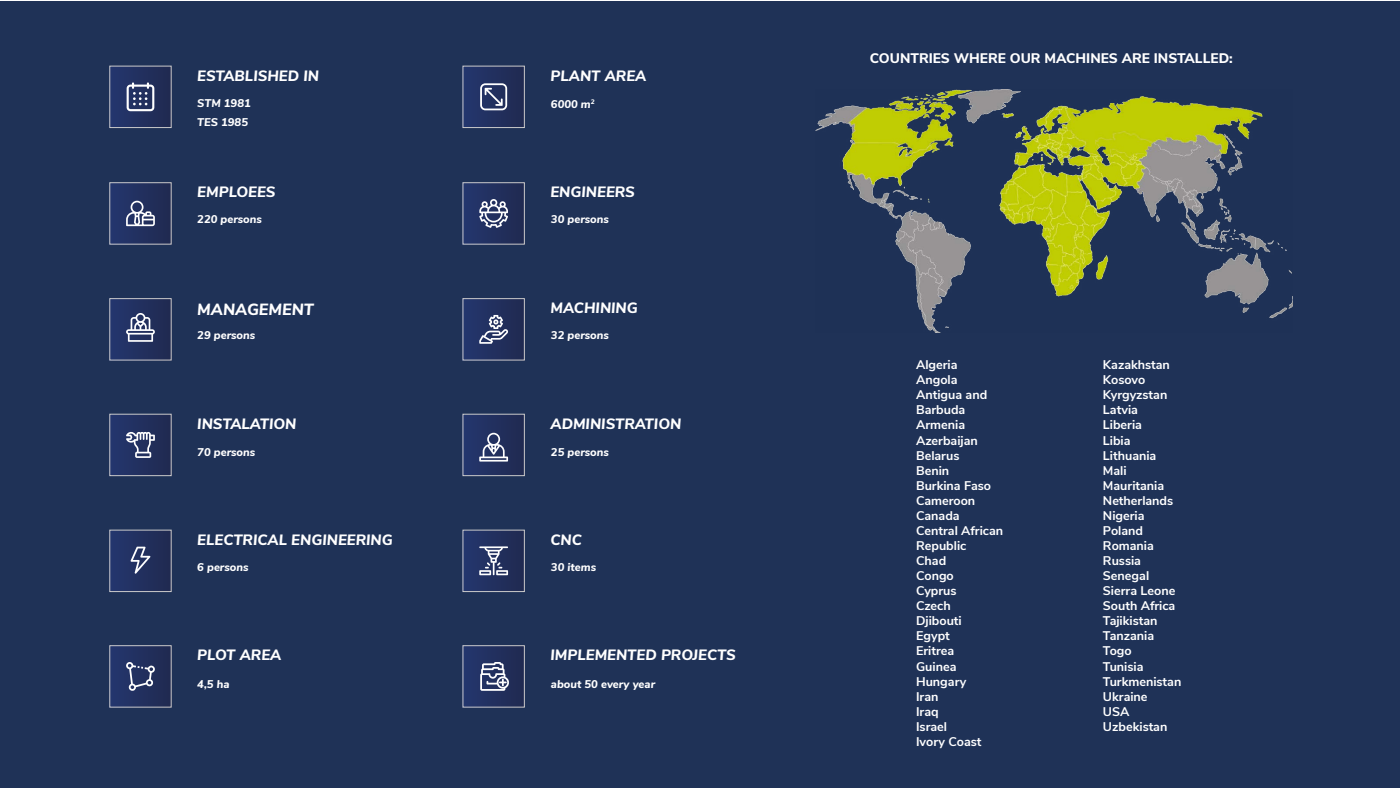
<style>
.page{position:relative;width:1400px;height:788px;background:#fff}
.page>*{position:absolute;margin:0;border:0;box-sizing:border-box;transform-origin:0 0}
.t1{font:italic 800 16.19px "Nunito Sans";color:#fff}
.t2{font:italic 800 14.96px "Nunito Sans";color:#fff}
.t3{font:800 13.83px "Nunito Sans";color:#fff}
.t4{font:700 12.51px/15px "Nunito Sans";color:#fff}
.t5{font:italic 800 11.2px/19.5px "Nunito Sans";color:#fff}
</style>
<div class="page">
<div style="left:0;top:1px;width:1400px;height:786px;background:#1f3257"></div>
<img style="left:815px;top:89px;width:477px;height:244px">
<svg style="left:111px;top:68px;width:44px;height:58px"></svg>
<div style="left:109px;top:66px;width:63px;height:62px;border:1px solid #cacaca"></div>
<svg style="left:127px;top:82px;width:27px;height:29px"></svg>
<div style="left:463px;top:66px;width:61px;height:61px;background:linear-gradient(to right,#25376f,#232c52)"></div>
<div style="left:463px;top:66px;width:62px;height:62px;border:1px solid #cacaca"></div>
<svg style="left:480px;top:83px;width:27px;height:27px"></svg>
<div style="left:110px;top:183px;width:61px;height:61px;background:linear-gradient(to right,#24366e,#202a50)"></div>
<div style="left:109px;top:182px;width:63px;height:62px;border:1px solid #cacaca"></div>
<svg style="left:126px;top:201px;width:29px;height:25px"></svg>
<div style="left:463px;top:183px;width:61px;height:61px;background:linear-gradient(to right,#24366e,#202a50)"></div>
<div style="left:463px;top:182px;width:62px;height:62px;border:1px solid #cacaca"></div>
<svg style="left:479px;top:199px;width:29px;height:29px"></svg>
<div style="left:110px;top:298px;width:61px;height:62px;background:linear-gradient(to right,#24366e,#202a50)"></div>
<div style="left:109px;top:298px;width:63px;height:62px;border:1px solid #cacaca"></div>
<svg style="left:126px;top:313px;width:29px;height:29px"></svg>
<div style="left:463px;top:298px;width:61px;height:62px;background:linear-gradient(to right,#24366e,#202a50)"></div>
<div style="left:463px;top:298px;width:62px;height:62px;border:1px solid #cacaca"></div>
<svg style="left:479px;top:315px;width:29px;height:29px"></svg>
<div style="left:110px;top:414px;width:61px;height:61px;background:linear-gradient(to right,#24366e,#202a50)"></div>
<div style="left:109px;top:414px;width:63px;height:62px;border:1px solid #cacaca"></div>
<svg style="left:126px;top:432px;width:29px;height:26px"></svg>
<div style="left:463px;top:414px;width:61px;height:61px;background:linear-gradient(to right,#24366e,#202a50)"></div>
<div style="left:463px;top:414px;width:62px;height:62px;border:1px solid #cacaca"></div>
<svg style="left:479px;top:432px;width:29px;height:29px"></svg>
<div style="left:110px;top:530px;width:61px;height:61px;background:linear-gradient(to right,#24366e,#202a50)"></div>
<div style="left:109px;top:529px;width:63px;height:63px;border:1px solid #cacaca"></div>
<svg style="left:130px;top:546px;width:20px;height:27px"></svg>
<div style="left:463px;top:530px;width:61px;height:61px;background:linear-gradient(to right,#24366e,#202a50)"></div>
<div style="left:463px;top:529px;width:62px;height:63px;border:1px solid #cacaca"></div>
<svg style="left:479px;top:546px;width:29px;height:29px"></svg>
<div style="left:110px;top:645px;width:61px;height:62px;background:linear-gradient(to right,#24366e,#202a50)"></div>
<div style="left:109px;top:645px;width:63px;height:62px;border:1px solid #cacaca"></div>
<svg style="left:126px;top:661px;width:29px;height:30px"></svg>
<div style="left:463px;top:645px;width:61px;height:62px;background:linear-gradient(to right,#24366e,#202a50)"></div>
<div style="left:463px;top:645px;width:62px;height:62px;border:1px solid #cacaca"></div>
<svg style="left:480px;top:662px;width:30px;height:28px"></svg>
<p class="t3" style="left:870px;top:48px;width:365px">COUNTRIES WHERE OUR MACHINES ARE INSTALLED:</p>
<p class="t2" style="left:197px;top:65px;width:123px">ESTABLISHED IN</p>
<p class="t5" style="left:197px;top:92px;width:55px">STM 1981<br>TES 1985</p>
<p class="t2" style="left:550px;top:65px;width:97px">PLANT AREA</p>
<p class="t5" style="left:551px;top:94px;width:45px">6000 m<sup>2</sup></p>
<p class="t2" style="left:197px;top:181px;width:80px">EMPLOEES</p>
<p class="t5" style="left:197px;top:209px;width:66px">220 persons</p>
<p class="t2" style="left:550px;top:181px;width:86px">ENGINEERS</p>
<p class="t5" style="left:551px;top:209px;width:59px">30 persons</p>
<p class="t1" style="left:197px;top:297px;width:118px">MANAGEMENT</p>
<p class="t5" style="left:197px;top:325px;width:59px">29 persons</p>
<p class="t2" style="left:550px;top:297px;width:89px">MACHINING</p>
<p class="t5" style="left:551px;top:325px;width:59px">32 persons</p>
<p class="t2" style="left:197px;top:412px;width:101px">INSTALATION</p>
<p class="t5" style="left:197px;top:441px;width:59px">70 persons</p>
<p class="t2" style="left:550px;top:412px;width:132px">ADMINISTRATION</p>
<p class="t5" style="left:551px;top:441px;width:59px">25 persons</p>
<p class="t2" style="left:197px;top:528px;width:197px">ELECTRICAL ENGINEERING</p>
<p class="t5" style="left:197px;top:557px;width:53px">6 persons</p>
<p class="t2" style="left:550px;top:528px;width:33px">CNC</p>
<p class="t5" style="left:551px;top:557px;width:47px">30 items</p>
<p class="t2" style="left:197px;top:644px;width:85px">PLOT AREA</p>
<p class="t5" style="left:197px;top:673px;width:34px">4,5 ha</p>
<p class="t2" style="left:550px;top:644px;width:187px">IMPLEMENTED PROJECTS</p>
<p class="t5" style="left:551px;top:673px;width:106px">about 50 every year</p>
<p class="t4" style="left:916px;top:356px;width:89px">Algeria<br>Angola<br>Antigua and<br>Barbuda<br>Armenia<br>Azerbaijan<br>Belarus<br>Benin<br>Burkina Faso<br>Cameroon<br>Canada<br>Central African<br>Republic<br>Chad<br>Congo<br>Cyprus<br>Czech<br>Djibouti<br>Egypt<br>Eritrea<br>Guinea<br>Hungary<br>Iran<br>Iraq<br>Israel<br>Ivory Coast</p>
<p class="t4" style="left:1103px;top:356px;width:80px">Kazakhstan<br>Kosovo<br>Kyrgyzstan<br>Latvia<br>Liberia<br>Libia<br>Lithuania<br>Mali<br>Mauritania<br>Netherlands<br>Nigeria<br>Poland<br>Romania<br>Russia<br>Senegal<br>Sierra Leone<br>South Africa<br>Tajikistan<br>Tanzania<br>Togo<br>Tunisia<br>Turkmenistan<br>Ukraine<br>USA<br>Uzbekistan</p>
</div>
